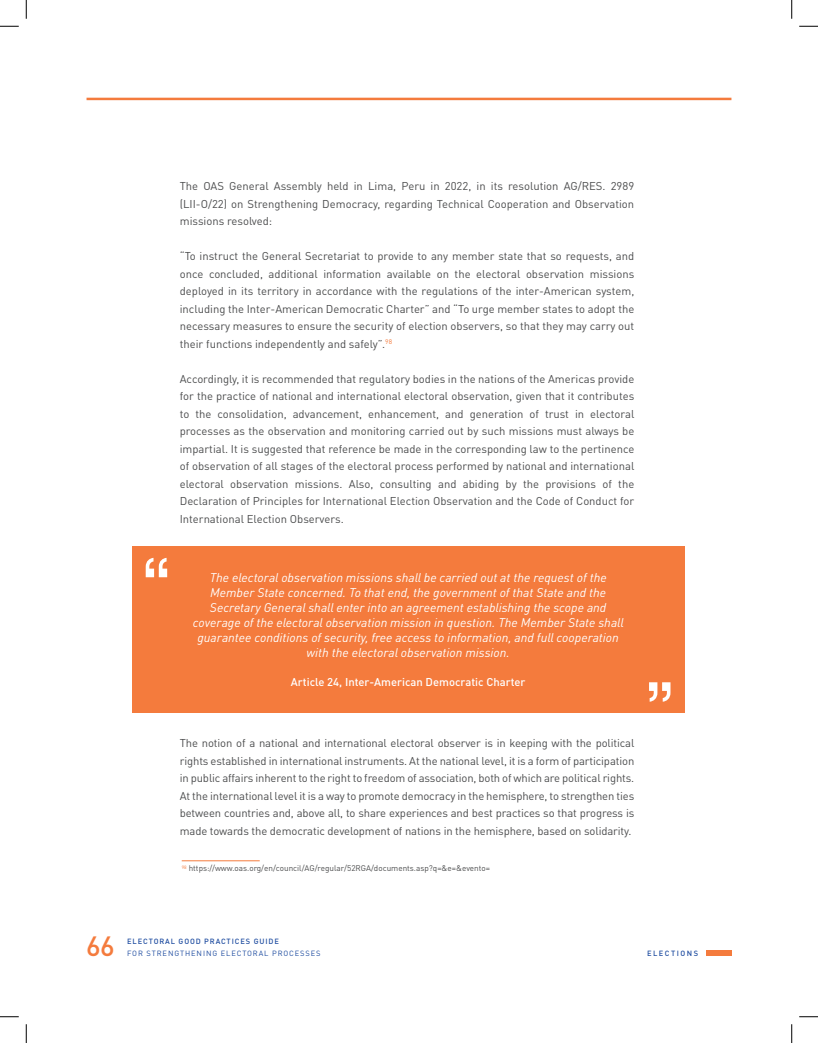
<style>
.page{position:relative;width:818px;height:1043px;background:#fff}
.page>*{position:absolute;margin:0;border:0;box-sizing:border-box;transform-origin:0 0}
.t1{font:83.75px "Chalet London Nineteen Sixty";color:#fff}
.t2{font:500 27.5px "DIN Pro";color:#f47b3d}
.t3{font:italic 12.5px/15px "DIN Pro";color:#fff;text-align:center}
.t4{font:11.25px/17.5px "DIN Pro";color:#4b4c4d;text-align:justify}
.t5{font:500 11.25px "DIN Pro";color:#fff}
.t6{font:8.12px "DIN Pro";color:#4b4c4d}
.t7{font:7.5px "DIN Pro";letter-spacing:.12em;color:#1e4ca0}
.t8{font:500 7.5px "DIN Pro";letter-spacing:.12em;color:#1e4ca0}
.t9{font:500 7.5px "DIN Pro";letter-spacing:.2em;color:#1e4ca0}
</style>
<div class="page">
<div style="left:706px;top:950px;width:25px;height:5px;background:#f47b3d"></div>
<hr style="left:86px;top:98px;width:645px;height:2px;background:#f47b3d">
<div style="left:132px;top:546px;width:552px;height:167px;background:#f47b3d"></div>
<hr style="left:182px;top:860px;width:78px;height:1px;background:#f47b3d">
<svg style="left:0;top:25px;width:19px;height:2px"></svg>
<svg style="left:799px;top:25px;width:19px;height:2px"></svg>
<svg style="left:0;top:1016px;width:19px;height:1px"></svg>
<svg style="left:799px;top:1016px;width:19px;height:1px"></svg>
<svg style="left:25px;top:0;width:2px;height:19px"></svg>
<svg style="left:25px;top:1024px;width:2px;height:18px"></svg>
<svg style="left:791px;top:0;width:1px;height:19px"></svg>
<svg style="left:791px;top:1024px;width:1px;height:18px"></svg>
<p class="t4" style="left:180px;top:176px;width:456px">The OAS General Assembly held in Lima, Peru in 2022, in its resolution AG/RES. 2989 (LII-O/22) on Strengthening Democracy, regarding Technical Cooperation and Observation missions resolved:</p>
<p class="t4" style="left:180px;top:246px;width:456px">“To instruct the General Secretariat to provide to any member state that so requests, and once concluded, additional information available on the electoral observation missions deployed in its territory in accordance with the regulations of the inter-American system, including the Inter-American Democratic Charter” and “To urge member states to adopt the necessary measures to ensure the security of election observers, so that they may carry out their functions independently and safely”.<sup>98</sup></p>
<p class="t4" style="left:180px;top:369px;width:456px">Accordingly, it is recommended that regulatory bodies in the nations of the Americas provide for the practice of national and international electoral observation, given that it contributes to the consolidation, advancement, enhancement, and generation of trust in electoral processes as the observation and monitoring carried out by such missions must always be impartial. It is suggested that reference be made in the corresponding law to the pertinence of observation of all stages of the electoral process performed by national and international electoral observation missions. Also, consulting and abiding by the provisions of the Declaration of Principles for International Election Observation and the Code of Conduct for International Election Observers.</p>
<h1 class="t1" style="left:142px;top:536px;width:30px">“</h1>
<p class="t3" style="left:193px;top:569px;width:432px">The electoral observation missions shall be carried out at the request of the Member State concerned. To that end, the government of that State and the Secretary General shall enter into an agreement establishing the scope and coverage of the electoral observation mission in question. The Member State shall guarantee conditions of security, free access to information, and full cooperation with the electoral observation mission.</p>
<p class="t5" style="left:291px;top:672px;width:236px">Article 24, Inter-American Democratic Charter</p>
<h1 class="t1" style="left:674px;top:723px;width:30px;rotate:-180deg">“</h1>
<p class="t4" style="left:180px;top:733px;width:456px">The notion of a national and international electoral observer is in keeping with the political rights established in international instruments. At the national level, it is a form of participation in public affairs inherent to the right to freedom of association, both of which are political rights.<br>At the international level it is a way to promote democracy in the hemisphere, to strengthen ties between countries and, above all, to share experiences and best practices so that progress is made towards the democratic development of nations in the hemisphere, based on solidarity.</p>
<p class="t6" style="left:182px;top:862px;width:310px"><sup>98</sup> https://www.oas.org/en/council/AG/regular/52RGA/documents.asp?q=&amp;e=&amp;evento=</p>
<h2 class="t2" style="left:86px;top:923px;width:29px">66</h2>
<p class="t8" style="left:127px;top:934px;width:153px">ELECTORAL GOOD PRACTICES GUIDE</p>
<p class="t7" style="left:127px;top:947px;width:195px">FOR STRENGTHENING ELECTORAL PROCESSES</p>
<p class="t9" style="left:647px;top:947px;width:52px">ELECTIONS</p>
</div>
